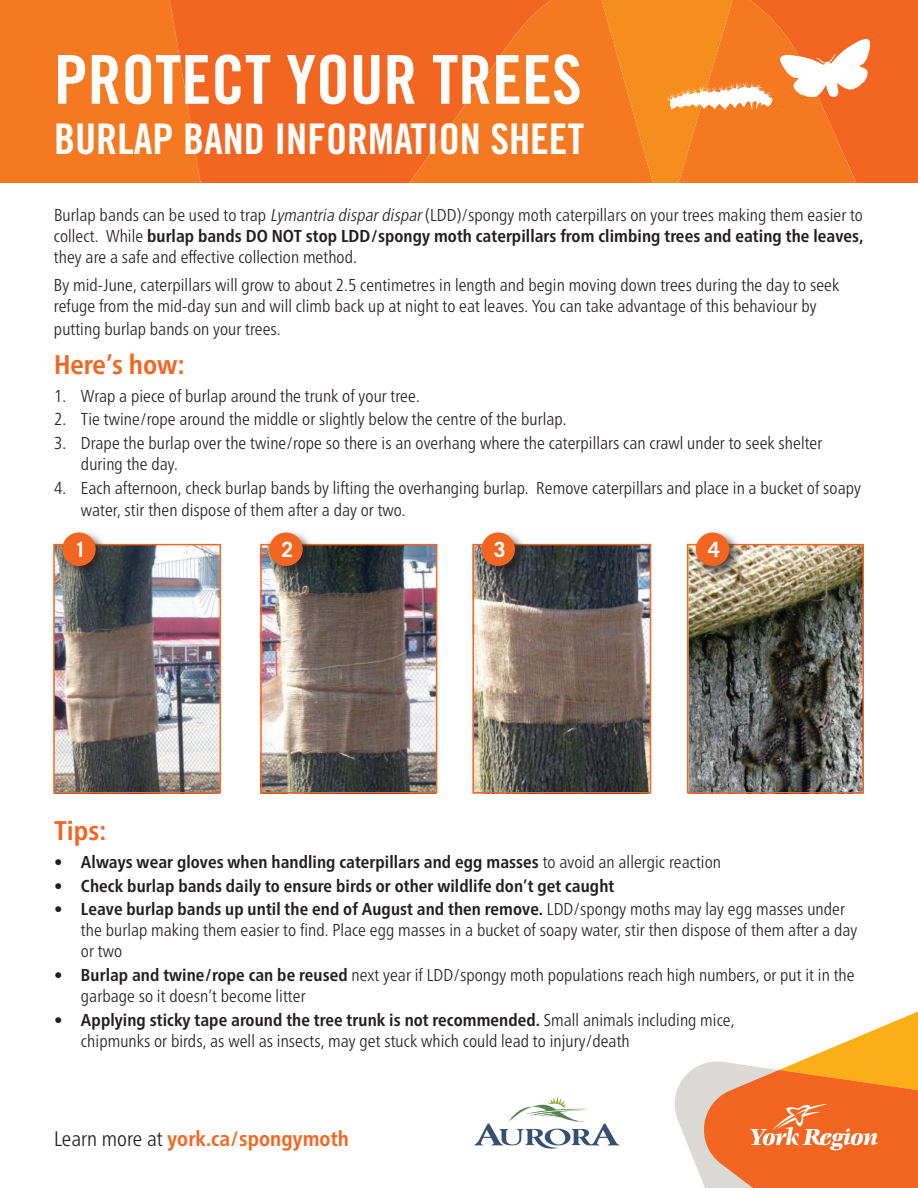
<style>
.page{position:relative;width:918px;height:1188px;background:#fff}
.page>*{position:absolute;margin:0;border:0;box-sizing:border-box;transform-origin:0 0}
.t1{font:67.35px "Trade Gothic LT Pro Bd Cn 20";color:#fff}
.t2{font:42.3px "Trade Gothic LT Pro Bd Cn 20";color:#fff}
.t3{font:700 condensed 27px "Frutiger Neue LT Pro";color:#f36621}
.t4{font:700 condensed 21px "Frutiger Neue LT Pro";letter-spacing:.005em;color:#f36621}
.t5{font:700 21px "Trade Gothic LT Pro";color:#fff}
.t6{font:300 condensed 17.25px/21px "Frutiger Neue LT Pro";letter-spacing:.005em;color:#231f20}
.t7{font:700 condensed 17.25px "Frutiger Neue LT Pro";letter-spacing:.005em;color:#231f20}
.s1{font-style:italic}
.s2{font-weight:700}
.s3{font-weight:300}
.s4{font-weight:300;color:#231f20}
</style>
<div class="page">
<svg style="left:675px;top:1011px;width:243px;height:177px"></svg>
<svg style="left:240px;top:0;width:355px;height:183px;background:#f36c21"></svg>
<svg style="left:0;top:0;width:240px;height:183px;background:#f37521"></svg>
<svg style="left:595px;top:0;width:323px;height:183px;background:#f48230"></svg>
<img style="left:56px;top:545px;width:805px;height:249px">
<div style="left:53px;top:544px;width:168px;height:250px;border:2px solid #f36621"></div>
<div style="left:260px;top:544px;width:177px;height:250px;border:2px solid #f36621"></div>
<div style="left:472px;top:544px;width:179px;height:250px;border:2px solid #f36621"></div>
<div style="left:687px;top:544px;width:177px;height:250px;border:2px solid #f36621"></div>
<div style="left:60px;top:530px;width:49px;height:49px;background:#231f20;opacity:.75"></div>
<div style="left:62px;top:533px;width:34px;height:33px;background:#f36621;border-radius:50%"></div>
<div style="left:267px;top:530px;width:49px;height:49px;background:#231f20;opacity:.75"></div>
<div style="left:269px;top:533px;width:34px;height:33px;background:#f36621;border-radius:50%"></div>
<div style="left:479px;top:530px;width:49px;height:49px;background:#231f20;opacity:.75"></div>
<div style="left:482px;top:533px;width:33px;height:33px;background:#f36621;border-radius:50%"></div>
<div style="left:694px;top:530px;width:49px;height:49px;background:#231f20;opacity:.75"></div>
<div style="left:696px;top:533px;width:33px;height:33px;background:#f36621;border-radius:50%"></div>
<svg style="left:474px;top:1097px;width:146px;height:52px"></svg>
<h1 class="t1" style="left:54px;top:39px;width:529px">PROTECT YOUR TREES</h1>
<h2 class="t2" style="left:54px;top:114px;width:532px">BURLAP BAND INFORMATION SHEET</h2>
<p class="t6" style="left:54px;top:205px;width:811px;text-align:justify">Burlap bands can be used to trap <span class="s1">Lymantria dispardispar</span>(LDD)/spongy moth caterpillars on your trees making them easier to collect. While <span class="s2">burlap bands DO NOT stop LDD/spongy moth caterpillars from climbing trees and eating the leaves, </span>they are a safe and effective collection method.</p>
<p class="t6" style="left:54px;top:274px;width:787px;line-height:21.8px">By mid-June, caterpillars will grow to about 2.5 centimetres in length and begin moving down trees during the day to seek refuge from the mid-day sun and will climb back up at night to eat leaves. You can take advantage of this behaviour by putting burlap bands on your trees.</p>
<h3 class="t3" style="left:54px;top:349px;width:133px">Here’s how:</h3>
<p class="t6" style="left:54px;top:385px;width:367px">1. Wrap a piece of burlap around the trunk of your tree.</p>
<p class="t6" style="left:54px;top:409px;width:514px">2. Tie twine/rope around the middle or slightly below the centre of the burlap.</p>
<p class="t6" style="left:81px;top:432px;width:743px;text-indent:-27px">3. Drape the burlap over the twine/rope so there is an overhang where the caterpillars can crawl under to seek shelter during the day.</p>
<p class="t6" style="left:81px;top:476px;width:781px;line-height:22.5px;text-indent:-27px">4. Each afternoon, check burlap bands by lifting the overhanging burlap. Remove caterpillars and place in a bucket of soapy water, stir then dispose of them after a day or two.</p>
<p class="t5" style="left:75px;top:536px;width:13px">1</p>
<p class="t5" style="left:282px;top:536px;width:13px">2</p>
<p class="t5" style="left:494px;top:536px;width:13px">3</p>
<p class="t5" style="left:708px;top:536px;width:13px">4</p>
<h3 class="t3" style="left:54px;top:815px;width:54px">Tips:</h3>
<p class="t7" style="left:54px;top:852px;width:669px"><span class="s3">•</span> Always wear gloves when handling caterpillars and egg masses <span class="s3">to avoid an allergic reaction</span></p>
<p class="t7" style="left:54px;top:876px;width:562px"><span class="s3">•</span> Check burlap bands daily to ensure birds or other wildlife don’t get caught</p>
<p class="t6" style="left:81px;top:899px;width:778px;text-indent:-27px">• <span class="s2">Leave burlap bands up until the end of August and then remove.</span> LDD/spongy moths may lay egg masses under the burlap making them easier to find. Place egg masses in a bucket of soapy water, stir then dispose of them after a day or two</p>
<p class="t6" style="left:81px;top:964px;width:775px;text-indent:-27px">• <span class="s2">Burlap and twine/rope can be reused</span> next year if LDD/spongy moth populations reach high numbers, or put it in the garbage so it doesn’t become litter</p>
<p class="t6" style="left:81px;top:1009px;width:655px;text-indent:-27px">• <span class="s2">Applying sticky tape around the tree trunk is not recommended.</span> Small animals including mice, chipmunks or birds, as well as insects, may get stuck which could lead to injury/death</p>
<p class="t4" style="left:54px;top:1126px;width:296px"><span class="s4">Learn more at</span> york.ca/spongymoth</p>
</div>
